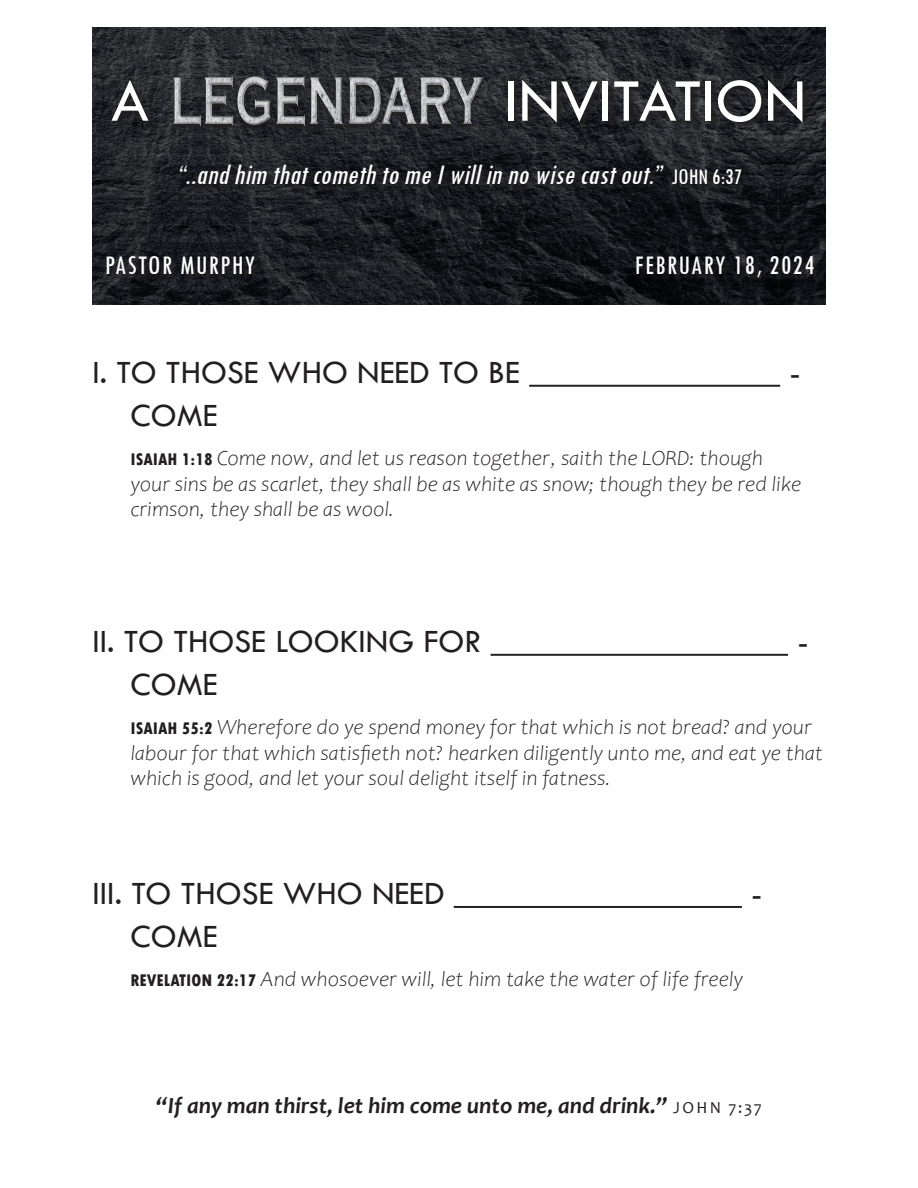
<style>
.page{position:relative;width:918px;height:1188px;background:#fff}
.page>*{position:absolute;margin:0;border:0;box-sizing:border-box;transform-origin:0 0}
.t1{font:63.15px "Tw Cen";color:#fff}
.t2{font:33.75px "Tw Cen";color:#231f20}
.t3{font:italic condensed 29.55px "Tw Cen";color:#fff}
.t4{font:condensed 27.9px "Tw Cen";letter-spacing:.05em;color:#fff}
.t5{font:italic 700 23.1px "Candara";color:#231f20}
.t6{font:italic 300 21.6px/25.5px "Candara";color:#231f20}
.s1{font-style:normal;font-size:23.1px}
.s2{font-family:"Tw Cen";font-weight:800;font-style:normal;font-stretch:condensed;font-size:17.7px}
.s3{font-weight:400;font-style:normal;font-size:16.8px}
</style>
<div class="page">
<img style="left:92px;top:27px;width:733px;height:277px">
<div style="left:108px;top:82px;width:713px;height:203px;background:#231f20;opacity:.75"></div>
<hr style="left:529px;top:385px;width:251px;height:2px;background:#231f20">
<hr style="left:491px;top:654px;width:297px;height:2px;background:#231f20">
<hr style="left:454px;top:906px;width:288px;height:2px;background:#231f20">
<div style="left:170px;top:75px;width:317px;height:57px;background:#231f20;opacity:.96"></div>
<div style="left:171px;top:74px;width:313px;height:53px;background:#231f20;opacity:.75"></div>
<p class="t1" style="left:111px;top:63px;width:40px">A</p>
<p class="t1" style="left:505px;top:63px;width:303px">INVITATION</p>
<p class="t3" style="left:175px;top:157px;width:568px">“..andhim thatcomethtomeIwillinnowisecastout.” <span class="s1">J O H N 6 : 3 7</span></p>
<p class="t4" style="left:105px;top:249px;width:151px">PASTOR MURPHY</p>
<p class="t4" style="left:635px;top:249px;width:181px">FEBRUARY 18, 2024</p>
<p class="t2" style="left:93px;top:352px;width:429px">I. TO THOSE WHO NEED TO BE</p>
<p class="t2" style="left:789px;top:352px;width:13px">-</p>
<p class="t2" style="left:130px;top:395px;width:89px">COME</p>
<p class="t6" style="left:130px;top:446px;width:672px"><span class="s2">ISAIAH 1:18</span> Come now, and let us reason together, saith the LORD: though your sins be as scarlet, they shall be as white as snow; though they be red like crimson, they shall be as wool.</p>
<p class="t2" style="left:93px;top:621px;width:390px">II. TO THOSE LOOKING FOR</p>
<p class="t2" style="left:797px;top:621px;width:13px">-</p>
<p class="t2" style="left:130px;top:664px;width:89px">COME</p>
<p class="t6" style="left:130px;top:715px;width:694px"><span class="s2">ISAIAH 55:2</span> Wherefore do ye spend money for that which is not bread? and your labour for that which satisfieth not? hearken diligently unto me, and eat ye that which is good, and let your soul delight itself in fatness.</p>
<p class="t2" style="left:93px;top:874px;width:353px">III. TO THOSE WHO NEED</p>
<p class="t2" style="left:130px;top:916px;width:89px">COME</p>
<p class="t6" style="left:130px;top:967px;width:614px"><span class="s2">REVELATION 22:17</span> And whosoever will, let him take the water of life freely</p>
<p class="t2" style="left:751px;top:874px;width:13px">-</p>
<p class="t5" style="left:156px;top:1091px;width:607px">“If any man thirst, let him come unto me, and drink.” <span class="s3">JOHN 7:37</span></p>
</div>
